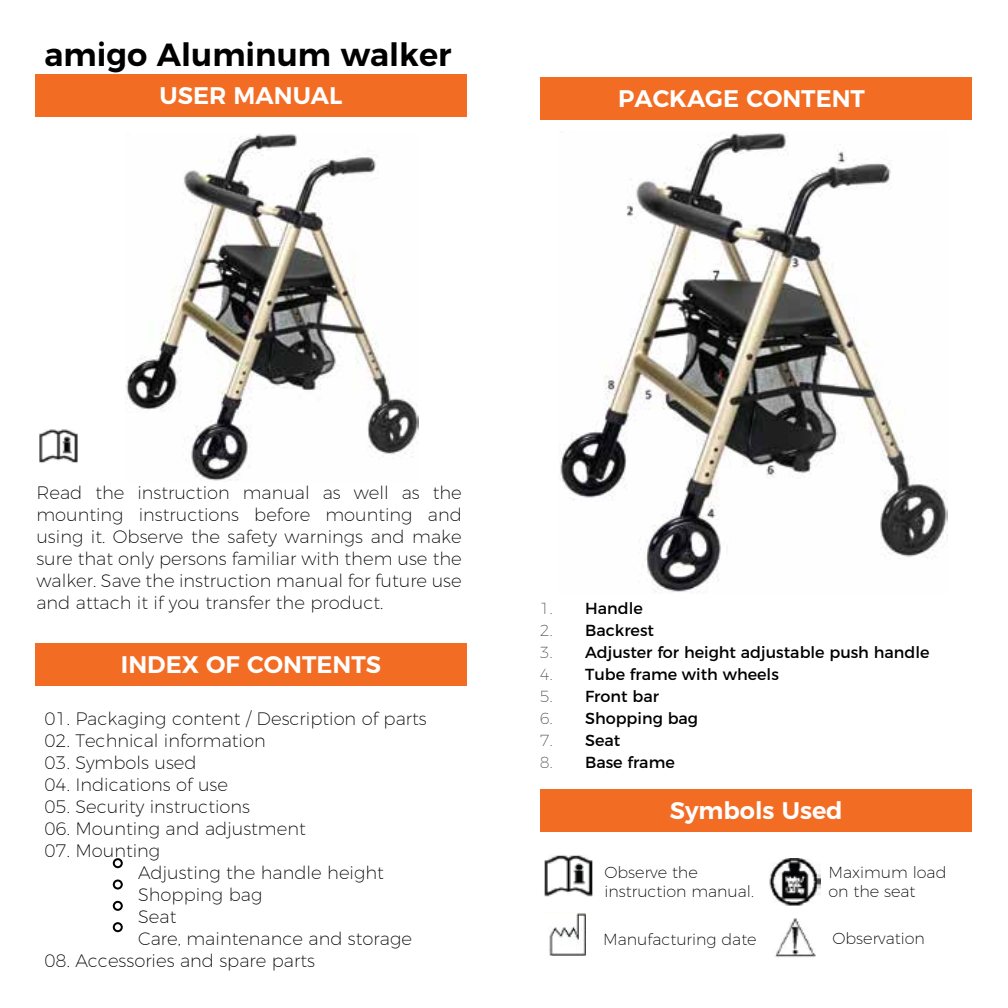
<style>
.page{position:relative;width:1008px;height:1008px;background:#fff}
.page>*{position:absolute;margin:0;border:0;box-sizing:border-box;transform-origin:0 0}
.t1{font:600 32px "Montserrat";color:#000}
.t2{font:600 24px "Montserrat";color:#fff}
.t3{font:200 18px/22px "Montserrat";color:#000;text-align:justify}
.t4{font:16px/22px "Montserrat";color:#000}
.t5{font:200 16px/19.2px "Montserrat";color:#000}
.t6{font:200 16px/22px "Montserrat";color:#56565a;text-align:justify}
</style>
<div class="page">
<img style="left:560px;top:133px;width:388px;height:460px">
<div style="left:540px;top:77px;width:432px;height:43px;background:#f36c24"></div>
<div style="left:540px;top:789px;width:432px;height:43px;background:#f36c24"></div>
<img style="left:126px;top:134px;width:293px;height:347px">
<div style="left:35px;top:74px;width:432px;height:43px;background:#f36c24"></div>
<div style="left:35px;top:643px;width:432px;height:43px;background:#f36c24"></div>
<img style="left:39px;top:429px;width:39px;height:34px">
<div style="left:113px;top:858px;width:10px;height:10px;border:2px solid #000;border-radius:50%"></div>
<div style="left:113px;top:880px;width:10px;height:10px;border:2px solid #000;border-radius:50%"></div>
<div style="left:113px;top:901px;width:10px;height:10px;border:2px solid #000;border-radius:50%"></div>
<div style="left:113px;top:922px;width:10px;height:10px;border:2px solid #000;border-radius:50%"></div>
<img style="left:544px;top:855px;width:49px;height:42px">
<img style="left:769px;top:859px;width:52px;height:47px">
<img style="left:549px;top:913px;width:37px;height:43px">
<img style="left:775px;top:918px;width:41px;height:40px">
<h1 class="t1" style="left:44px;top:29px;width:409px">amigo Aluminum walker</h1>
<h2 class="t2" style="left:160px;top:76px;width:184px">USER MANUAL</h2>
<h2 class="t2" style="left:618px;top:79px;width:248px">PACKAGE CONTENT</h2>
<p class="t3" style="left:36px;top:480px;width:427px">Read the instruction manual as well as the mounting instructions before mounting and using it. Observe the safety warnings and make sure that only persons familiar with them use the walker. Save the instruction manual for future use and attach it if you transfer the product.</p>
<h2 class="t2" style="left:121px;top:644px;width:262px">INDEX OF CONTENTS</h2>
<p class="t3" style="left:44px;top:706px;width:384px">01. Packaging content / Description of parts</p>
<p class="t3" style="left:44px;top:728px;width:223px">02. Technical information</p>
<p class="t3" style="left:44px;top:750px;width:154px">03. Symbols used</p>
<p class="t3" style="left:44px;top:772px;width:185px">04. Indications of use</p>
<p class="t3" style="left:44px;top:794px;width:207px">05. Security instructions</p>
<p class="t3" style="left:44px;top:816px;width:263px">06. Mounting and adjustment</p>
<p class="t3" style="left:138px;top:838px;width:275px;text-align:left;text-indent:-94px">07. Mounting<br>Adjusting the handle height<br>Shopping bag<br>Seat<br>Care, maintenance and storage</p>
<p class="t3" style="left:44px;top:948px;width:272px">08. Accessories and spare parts</p>
<p class="t6" style="left:540px;top:596px;width:14px">1.<br>2.<br>3.<br>4.<br>5.<br>6.<br>7.<br>8.</p>
<p class="t4" style="left:585px;top:596px;width:346px">Handle<br>Backrest<br>Adjuster for height adjustable push handle<br>Tube frame with wheels<br>Front bar<br>Shopping bag<br>Seat<br>Base frame</p>
<h2 class="t2" style="left:670px;top:791px;width:175px">Symbols Used</h2>
<p class="t5" style="left:604px;top:861px;width:151px">Observe the instruction manual.</p>
<p class="t5" style="left:603px;top:928px;width:155px">Manufacturing date</p>
<p class="t5" style="left:832px;top:927px;width:94px">Observation</p>
<p class="t5" style="left:828px;top:861px;width:120px">Maximum load on the seat</p>
</div>
